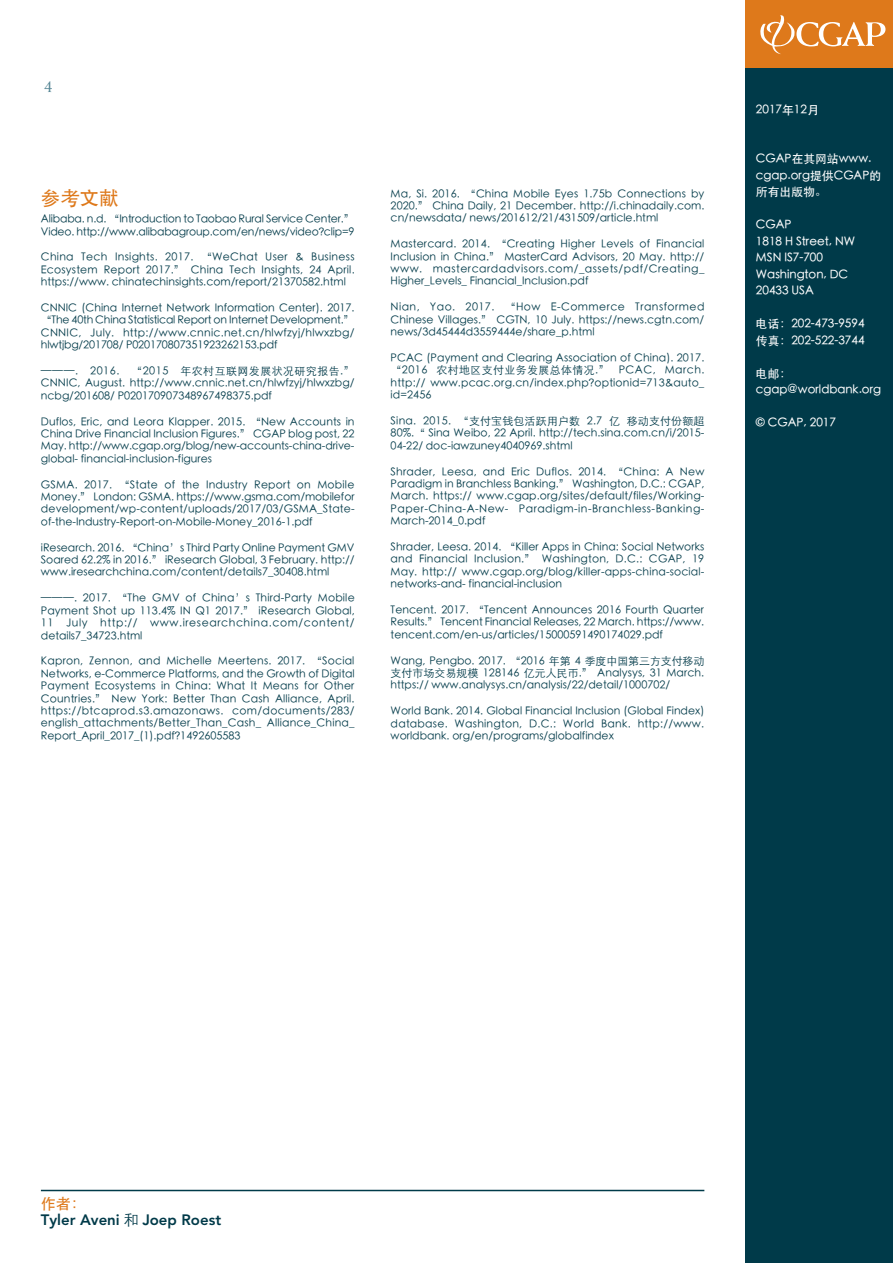
<style>
.page{position:relative;width:893px;height:1263px;background:#fff}
.page>*{position:absolute;margin:0;border:0;box-sizing:border-box;transform-origin:0 0}
.subhead_1{font:500 19.5px "ST Heiti SC";color:#de791b}
.t1{font:18px "Weiss";color:#548594}
.body_text{font:800 15px "Avenir";color:#003a49}
.subhead_1-2{font:500 15px "ST Heiti SC";color:#de791b}
.t2{font:500 11.85px/16.5px "ST Heiti SC";color:#fff}
.bibliography{font:300 10.8px/12.3px "ST Heiti SC";color:#003a49;text-align:justify}
.s1{font-family:"ST Heiti SC";font-weight:300}
</style>
<div class="page">
<div style="left:746px;top:54px;width:147px;height:1209px;background:#003a49"></div>
<div style="left:746px;top:0;width:147px;height:68px;background:#de791b"></div>
<svg style="left:760px;top:15px;width:125px;height:39px"></svg>
<hr style="left:41px;top:1190px;width:663px;height:1px;background:#003a49">
<h2 class="t1" style="left:44px;top:76px;width:10px">4</h2>
<p class="subhead_1" style="left:41px;top:187px;width:79px">参考文献</p>
<p class="bibliography" style="left:41px;top:212px;width:315px">Alibaba. n.d. “Introduction to Taobao Rural Service Center.”<br>Video. http://www.alibabagroup.com/en/news/video?clip=9</p>
<p class="bibliography" style="left:41px;top:250px;width:315px">China Tech Insights. 2017. “WeChat User &amp; Business Ecosystem Report 2017.” China Tech Insights, 24 April. https://www. chinatechinsights.com/report/21370582.html</p>
<p class="bibliography" style="left:41px;top:301px;width:315px">CNNIC (China Internet Network Information Center). 2017. “The 40th China Statistical Report on Internet Development.” CNNIC, July. http://www.cnnic.net.cn/hlwfzyj/hlwxzbg/ hlwtjbg/201708/ P020170807351923262153.pdf</p>
<p class="bibliography" style="left:41px;top:364px;width:315px">———. 2016. “2015 年农村互联网发展状况研究报告.” CNNIC, August. http://www.cnnic.net.cn/hlwfzyj/hlwxzbg/ ncbg/201608/ P020170907348967498375.pdf</p>
<p class="bibliography" style="left:41px;top:414px;width:315px">Duflos, Eric, and Leora Klapper. 2015. “New Accounts in China Drive Financial Inclusion Figures.” CGAP blog post, 22<br>May. http://www.cgap.org/blog/new-accounts-china-drive&shy;global- financial-inclusion-figures</p>
<p class="bibliography" style="left:41px;top:477px;width:315px">GSMA. 2017. “State of the Industry Report on Mobile Money.” London: GSMA. https://www.gsma.com/mobilefor development/wp-content/uploads/2017/03/GSMA_State&shy;of-the-Industry-Report-on-Mobile-Money_2016-1.pdf</p>
<p class="bibliography" style="left:41px;top:540px;width:315px">iResearch. 2016. “China’s Third Party Online Payment GMV Soared 62.2% in 2016.” iResearch Global, 3 February. http:// www.iresearchchina.com/content/details7_30408.html</p>
<p class="bibliography" style="left:41px;top:591px;width:315px">———. 2017. “The GMV of China’s Third-Party Mobile Payment Shot up 113.4% IN Q1 2017.” iResearch Global, 11 July http:// www.iresearchchina.com/content/ details7_34723.html</p>
<p class="bibliography" style="left:41px;top:654px;width:315px">Kapron, Zennon, and Michelle Meertens. 2017. “Social Networks, e-Commerce Platforms, and the Growth of Digital Payment Ecosystems in China: What It Means for Other Countries.” New York: Better Than Cash Alliance, April. https://btcaprod.s3.amazonaws. com/documents/283/ english_attachments/Better_Than_Cash_ Alliance_China_ Report_April_2017_(1).pdf?1492605583</p>
<p class="bibliography" style="left:391px;top:186px;width:315px">Ma, Si. 2016. “China Mobile Eyes 1.75b Connections by 2020.” China Daily, 21 December. http://i.chinadaily.com. cn/newsdata/ news/201612/21/431509/article.html</p>
<p class="bibliography" style="left:391px;top:237px;width:315px">Mastercard. 2014. “Creating Higher Levels of Financial Inclusion in China.” MasterCard Advisors, 20 May. http:// www. mastercardadvisors.com/_assets/pdf/Creating_ Higher_Levels_ Financial_Inclusion.pdf</p>
<p class="bibliography" style="left:391px;top:300px;width:315px">Nian, Yao. 2017. “How E-Commerce Transformed Chinese Villages.” CGTN, 10 July. https://news.cgtn.com/ news/3d45444d3559444e/share_p.html</p>
<p class="bibliography" style="left:391px;top:351px;width:315px">PCAC (Payment and Clearing Association of China). 2017. “2016 农村地区支付业务发展总体情况.” PCAC, March. http:// www.pcac.org.cn/index.php?optionid=713&amp;auto_ id=2456</p>
<p class="bibliography" style="left:391px;top:414px;width:315px">Sina. 2015. “支付宝钱包活跃用户数 2.7 亿 移动支付份额超80%.“ Sina Weibo, 22 April. http://tech.sina.com.cn/i/2015- 04-22/ doc-iawzuney4040969.shtml</p>
<p class="bibliography" style="left:391px;top:464px;width:315px">Shrader, Leesa, and Eric Duflos. 2014. “China: A New Paradigm in Branchless Banking.” Washington, D.C.: CGAP, March. https:// www.cgap.org/sites/default/files/Working-Paper-China-A-New- Paradigm-in-Branchless-Banking-March-2014_0.pdf</p>
<p class="bibliography" style="left:391px;top:540px;width:315px">Shrader, Leesa. 2014. “Killer Apps in China: Social Networks and Financial Inclusion.” Washington, D.C.: CGAP, 19<br>May. http:// www.cgap.org/blog/killer-apps-china-social&shy;networks-and- financial-inclusion</p>
<p class="bibliography" style="left:391px;top:603px;width:315px">Tencent. 2017. “Tencent Announces 2016 Fourth Quarter Results.” Tencent Financial Releases, 22 March. https://www. tencent.com/en-us/articles/15000591490174029.pdf</p>
<p class="bibliography" style="left:391px;top:653px;width:315px">Wang, Pengbo. 2017. “2016 年第 4 季度中国第三方支付移动支付市场交易规模 128146 亿元人民币.” Analysys, 31 March. https:// www.analysys.cn/analysis/22/detail/1000702/</p>
<p class="bibliography" style="left:391px;top:704px;width:315px">World Bank. 2014. Global Financial Inclusion (Global Findex) database. Washington, D.C.: World Bank. http://www. worldbank. org/en/programs/globalfindex</p>
<p class="t2" style="left:756px;top:101px;width:64px">2017年12月</p>
<p class="t2" style="left:756px;top:150px;width:127px">CGAP在其网站www. cgap.org提供CGAP的所有出版物。</p>
<p class="t2" style="left:756px;top:216px;width:37px">CGAP</p>
<p class="t2" style="left:756px;top:233px;width:101px">1818 H Street, NW</p>
<p class="t2" style="left:756px;top:249px;width:69px">MSN IS7-700</p>
<p class="t2" style="left:756px;top:266px;width:94px">Washington, DC<br>20433 USA</p>
<p class="t2" style="left:756px;top:315px;width:110px">电话：202-473-9594</p>
<p class="t2" style="left:756px;top:332px;width:110px">传真：202-522-3744</p>
<p class="t2" style="left:756px;top:365px;width:37px">电邮：</p>
<p class="t2" style="left:756px;top:381px;width:127px">cgap@worldbank.org</p>
<p class="t2" style="left:756px;top:414px;width:82px">© CGAP, 2017</p>
<p class="subhead_1-2" style="left:41px;top:1195px;width:46px">作者：</p>
<p class="body_text" style="left:41px;top:1211px;width:182px">Tyler Aveni <span class="s1">和</span> Joep Roest</p>
</div>
